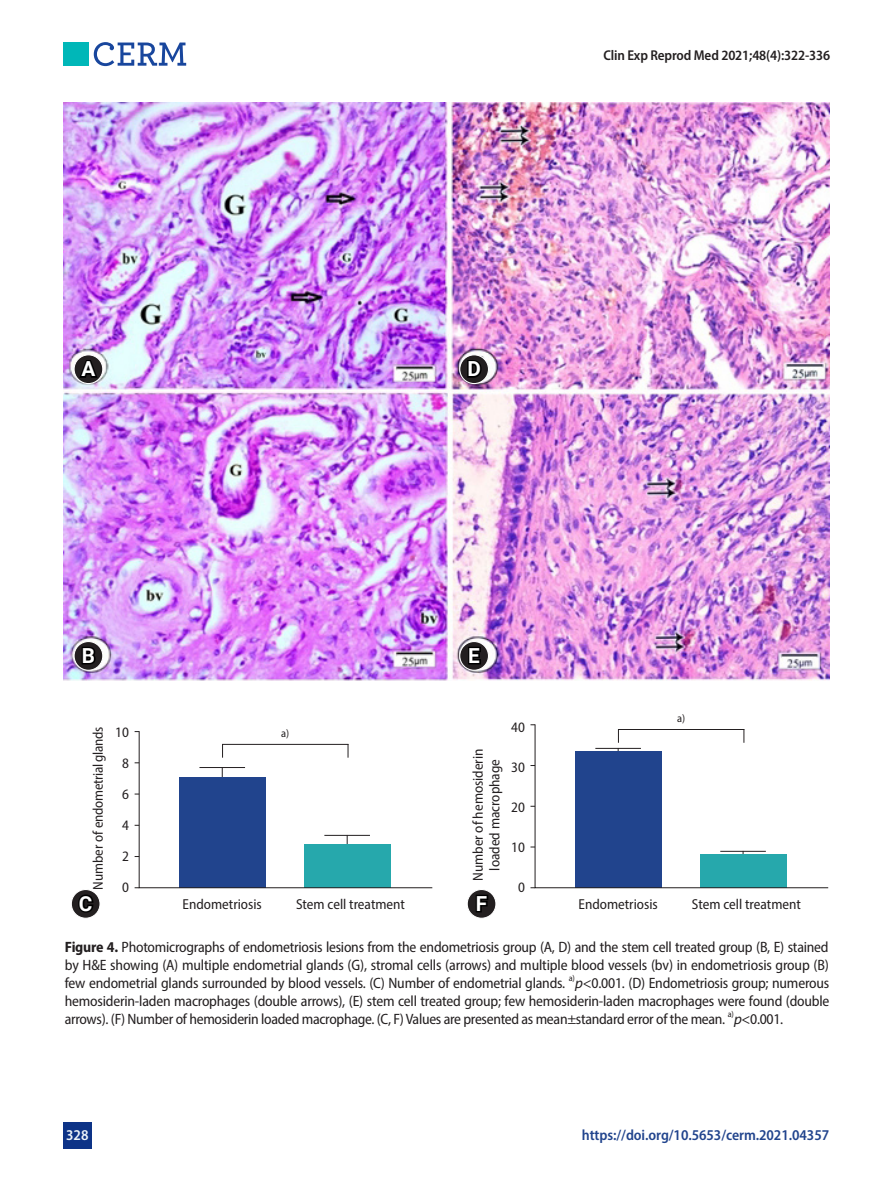
<style>
.page{position:relative;width:893px;height:1191px;background:#fff}
.page>*{position:absolute;margin:0;border:0;box-sizing:border-box;transform-origin:0 0}
.t1{font:700 20.7px "Roboto";color:#fff}
.fig-caption{font:semi-condensed 15px/18px "Myriad Pro";letter-spacing:-.02em;color:#231f20;text-align:justify}
.t2{font:600 semi-condensed 15px "Myriad Pro";letter-spacing:-.005em;color:#21448d}
.t3{font:600 semi-condensed 15px "Myriad Pro";color:#edf3f9}
.t4{font:semi-condensed 14.4px "Myriad Pro";color:#231f20}
.t5{font:600 semi-condensed 14.25px "Myriad Pro";letter-spacing:-.01em;color:#231f20}
.t6{font:semi-condensed 14.25px "Myriad Pro";letter-spacing:-.02em;color:#231f20}
.t7{font:semi-condensed 11.25px "Myriad Pro";color:#231f20}
.fig-caption-2{font:semi-condensed 8.7px "Myriad Pro";color:#231f20}
.s1{font-weight:700}
.s2{font-style:italic;font-stretch:normal}
</style>
<div class="page">
<img style="left:64px;top:102px;width:765px;height:579px">
<svg style="left:138px;top:731px;width:295px;height:157px"></svg>
<svg style="left:71px;top:889px;width:29px;height:29px"></svg>
<div style="left:71px;top:889px;width:30px;height:29px;border:1px solid #fff;border-radius:50%"></div>
<svg style="left:76px;top:892px;width:19px;height:22px"></svg>
<svg style="left:534px;top:724px;width:295px;height:164px"></svg>
<svg style="left:467px;top:889px;width:29px;height:29px"></svg>
<div style="left:467px;top:889px;width:29px;height:29px;border:1px solid #fff;border-radius:50%"></div>
<svg style="left:474px;top:893px;width:16px;height:21px"></svg>
<svg style="left:74px;top:355px;width:29px;height:28px"></svg>
<div style="left:74px;top:354px;width:29px;height:30px;border:1px solid #fff;border-radius:50%"></div>
<svg style="left:77px;top:358px;width:23px;height:22px"></svg>
<svg style="left:74px;top:641px;width:29px;height:29px"></svg>
<div style="left:74px;top:641px;width:29px;height:30px;border:1px solid #fff;border-radius:50%"></div>
<svg style="left:80px;top:644px;width:18px;height:22px"></svg>
<div style="left:460px;top:355px;width:28px;height:28px;background:#231f20;border-radius:50%"></div>
<div style="left:459px;top:354px;width:30px;height:30px;border:1px solid #fff;border-radius:50%"></div>
<svg style="left:467px;top:358px;width:17px;height:20px"></svg>
<svg style="left:460px;top:641px;width:28px;height:29px"></svg>
<div style="left:459px;top:641px;width:30px;height:30px;border:1px solid #fff;border-radius:50%"></div>
<svg style="left:467px;top:645px;width:15px;height:21px"></svg>
<div style="left:63px;top:1122px;width:28px;height:27px;background:#0d3387"></div>
<div style="left:63px;top:42px;width:25px;height:24px;background:#00b7b8"></div>
<svg style="left:94px;top:42px;width:92px;height:24px"></svg>
<p class="t5" style="left:603px;top:46px;width:228px">Clin Exp Reprod Med 2021;48(4):322-336</p>
<p class="t1" style="left:81px;top:354px;width:15px">A</p>
<p class="t1" style="left:467px;top:354px;width:15px">D</p>
<p class="t1" style="left:82px;top:641px;width:15px">B</p>
<p class="t1" style="left:468px;top:641px;width:13px">E</p>
<p class="t6" style="left:89px;top:889px;width:165px;rotate:-90deg">Number of endometrial glands</p>
<p class="t4" style="left:115px;top:723px;width:15px">10</p>
<p class="t4" style="left:122px;top:754px;width:8px">8</p>
<p class="t4" style="left:122px;top:785px;width:8px">6</p>
<p class="t4" style="left:122px;top:816px;width:8px">4</p>
<p class="t4" style="left:122px;top:847px;width:8px">2</p>
<p class="t4" style="left:122px;top:878px;width:8px">0</p>
<p class="t7" style="left:281px;top:726px;width:10px">a)</p>
<p class="t4" style="left:469px;top:881px;width:134px;rotate:-90deg">Number of hemosiderin</p>
<p class="t4" style="left:486px;top:870px;width:113px;rotate:-90deg">loaded macrophage</p>
<p class="t4" style="left:511px;top:718px;width:15px">40</p>
<p class="t4" style="left:511px;top:758px;width:15px">30</p>
<p class="t4" style="left:511px;top:798px;width:15px">20</p>
<p class="t4" style="left:511px;top:838px;width:15px">10</p>
<p class="t4" style="left:518px;top:878px;width:8px">0</p>
<p class="t7" style="left:677px;top:711px;width:10px">a)</p>
<p class="t1" style="left:79px;top:889px;width:15px">C</p>
<p class="t4" style="left:183px;top:895px;width:81px">Endometriosis</p>
<p class="t4" style="left:296px;top:895px;width:110px">Stem cell treatment</p>
<p class="t1" style="left:476px;top:889px;width:13px">F</p>
<p class="t4" style="left:578px;top:895px;width:81px">Endometriosis</p>
<p class="t4" style="left:692px;top:895px;width:110px">Stem cell treatment</p>
<p class="fig-caption" style="left:65px;top:937px;width:766px"><span class="s1">Figure 4.</span> Photomicrographs of endometriosis lesions from the endometriosis group (A, D) and the stem cell treated group (B, E) stained by H&amp;E showing (A) multiple endometrial glands (G), stromal cells (arrows) and multiple blood vessels (bv) in endometriosis group (B) few endometrial glands surrounded by blood vessels. (C) Number of endometrial glands.</p>
<p class="fig-caption-2" style="left:569px;top:972px;width:8px">a)</p>
<p class="fig-caption" style="left:65px;top:973px;width:766px;text-indent:510px"><span class="s2">p</span>&lt;0.001. (D) Endometriosis group; numerous hemosiderin-laden macrophages (double arrows), (E) stem cell treated group; few hemosiderin-laden macrophages were found (double arrows). (F) Number of hemosiderin loaded macrophage. (C, F) Values are presented as mean±standard error of the mean.</p>
<p class="fig-caption-2" style="left:728px;top:1008px;width:8px">a)</p>
<p class="fig-caption" style="left:734px;top:1009px;width:51px"><span class="s2">p</span>&lt;0.001.</p>
<p class="t3" style="left:66px;top:1125px;width:24px">328</p>
<p class="t2" style="left:582px;top:1125px;width:249px">https://doi.org/10.5653/cerm.2021.04357</p>
</div>
